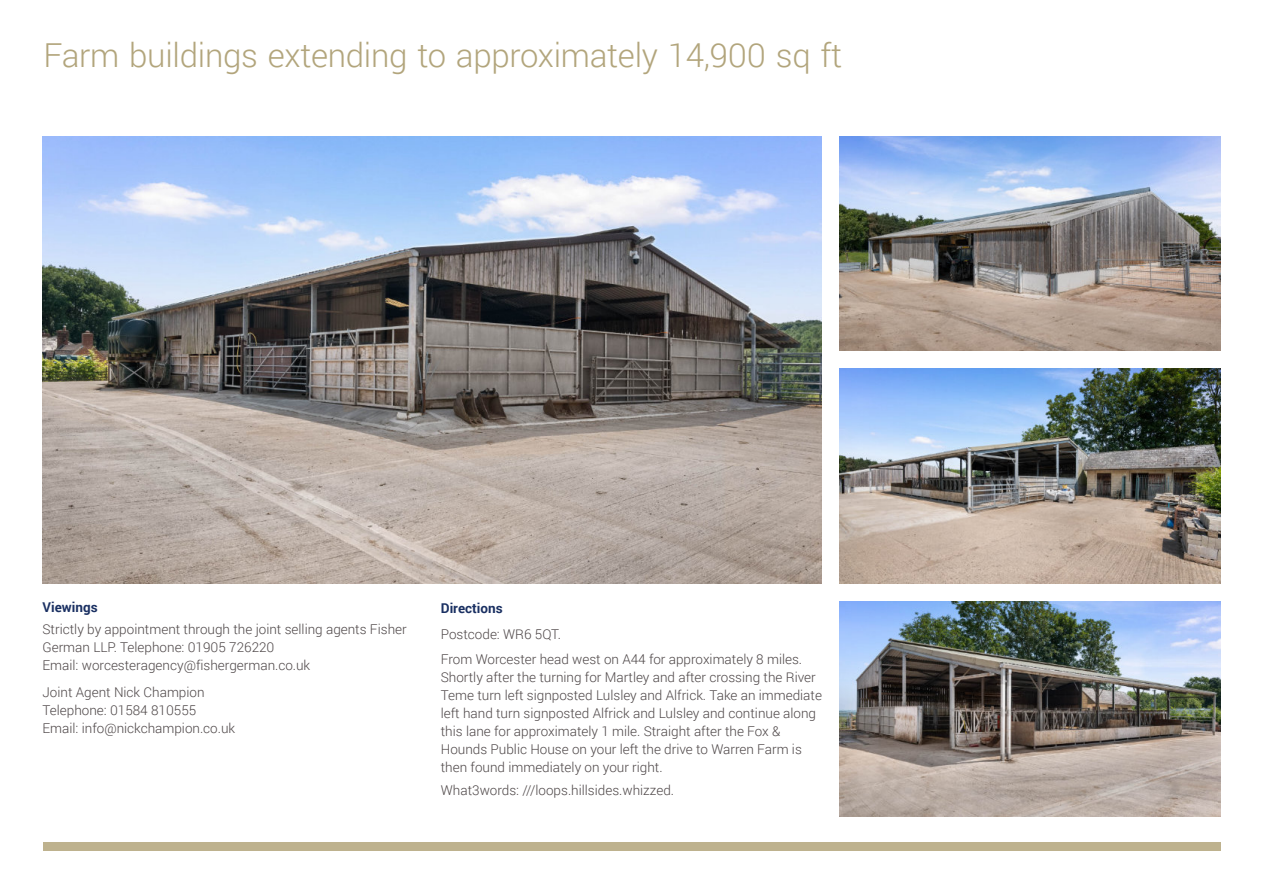
<style>
.page{position:relative;width:1263px;height:893px;background:#fff}
.page>*{position:absolute;margin:0;border:0;box-sizing:border-box;transform-origin:0 0}
.t1{font:300 33px "Roboto";letter-spacing:-.01em;color:#b2a57c}
.t2{font:300 13.5px/18px "Roboto";color:#4d4647}
.t3{font:700 13.5px "Roboto";color:#1a3062}
</style>
<div class="page">
<div style="left:43px;top:842px;width:1177px;height:8px;background:#beb28e"></div>
<img style="left:43px;top:136px;width:778px;height:448px">
<img style="left:839px;top:136px;width:381px;height:215px">
<img style="left:839px;top:369px;width:381px;height:215px">
<img style="left:839px;top:602px;width:381px;height:214px">
<h1 class="t1" style="left:44px;top:32px;width:800px">Farm buildings extending to approximately 14,900 sq ft</h1>
<p class="t3" style="left:43px;top:598px;width:57px">Viewings</p>
<p class="t2" style="left:43px;top:620px;width:366px">Strictly by appointment through the joint selling agents Fisher<br>German LLP. Telephone: 01905 726220<br>Email: worcesteragency@fishergerman.co.uk</p>
<p class="t2" style="left:43px;top:683px;width:194px">Joint Agent Nick Champion<br>Telephone: 01584 810555<br>Email: info@nickchampion.co.uk</p>
<p class="t3" style="left:441px;top:599px;width:63px">Directions</p>
<p class="t2" style="left:441px;top:621px;width:363px;line-height:25.5px">Postcode: WR6 5QT.<br>From Worcester head west on A44 for approximately 8 miles.</p>
<p class="t2" style="left:441px;top:668px;width:383px">Shortly after the turning for Martley and after crossing the River Teme turn left signposted Lulsley and Alfrick. Take an immediate left hand turn signposted Alfrick and Lulsley and continue along this lane for approximately 1 mile. Straight after the Fox &amp; Hounds Public House on your left the drive to Warren Farm is then found immediately on your right.</p>
<p class="t2" style="left:441px;top:780px;width:235px">What3words: ///loops.hillsides.whizzed.</p>
</div>
